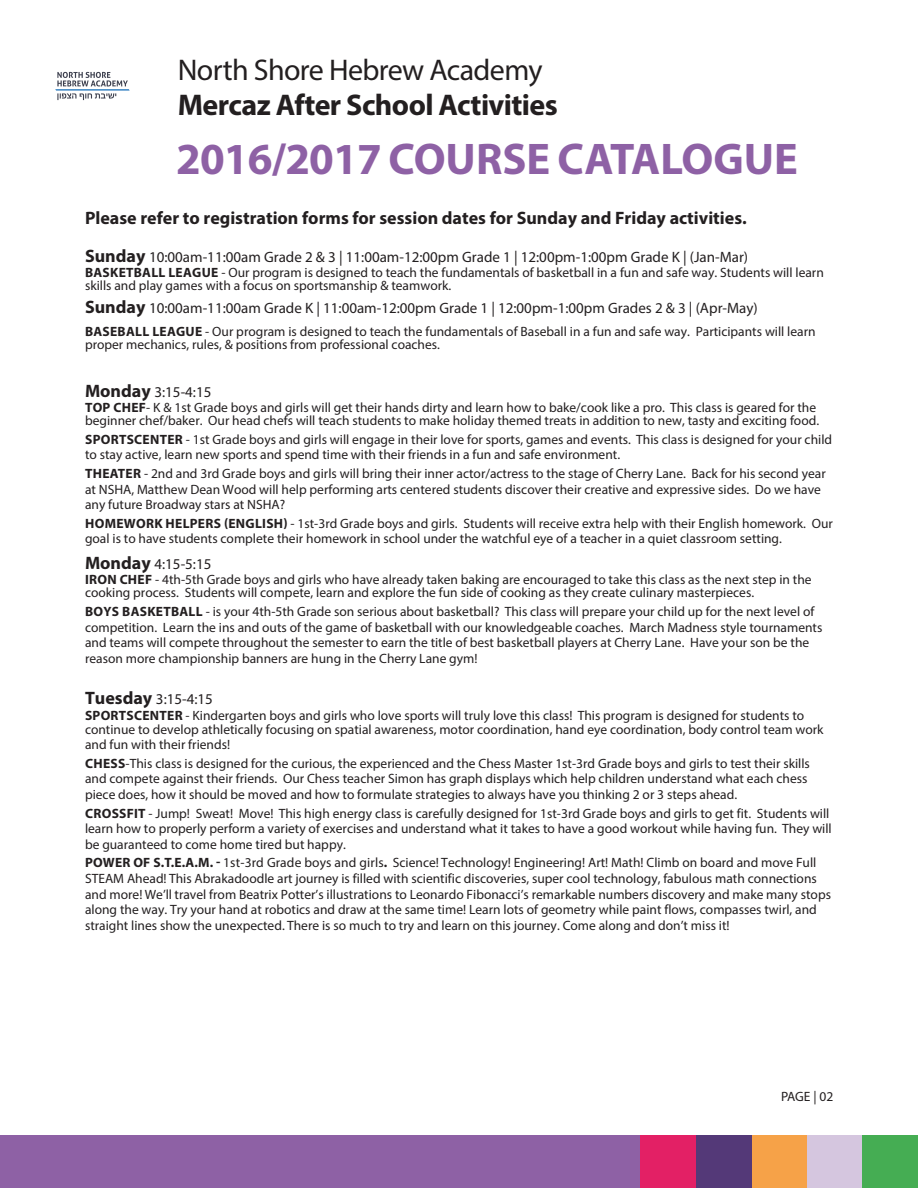
<style>
.page{position:relative;width:918px;height:1188px;background:#fff}
.page>*{position:absolute;margin:0;border:0;box-sizing:border-box;transform-origin:0 0}
.t1{font:700 44.55px "Myriad Pro";letter-spacing:-.02em;color:#8e61a5}
.t2{font:700 30px "Myriad Pro";letter-spacing:-.02em;color:#231f20}
.t3{font:30px "Myriad Pro";letter-spacing:-.02em;color:#231f20}
.t4{font:700 18px "Myriad Pro";color:#231f20}
.t5{font:15px "Myriad Pro";color:#231f20}
.t6{font:13.5px/15.6px "Myriad Pro";color:#231f20}
.s1{font-weight:700;font-size:18px}
.s2{font-weight:700}
</style>
<div class="page">
<div style="left:0;top:1135px;width:643px;height:53px;background:#8e61a5"></div>
<div style="left:640px;top:1135px;width:56px;height:53px;background:#e32065"></div>
<div style="left:696px;top:1135px;width:56px;height:53px;background:#543978"></div>
<div style="left:752px;top:1135px;width:56px;height:53px;background:#f6a248"></div>
<div style="left:807px;top:1135px;width:56px;height:53px;background:#d5c6df"></div>
<div style="left:863px;top:1135px;width:55px;height:53px;background:#45ad53"></div>
<img style="left:55px;top:71px;width:75px;height:30px">
<h2 class="t3" style="left:178px;top:51px;width:366px">North Shore Hebrew Academy</h2>
<h2 class="t2" style="left:178px;top:85px;width:382px">Mercaz After School Activities</h2>
<h1 class="t1" style="left:176px;top:129px;width:623px">2016/2017 COURSE CATALOGUE</h1>
<h3 class="t4" style="left:85px;top:206px;width:663px">Please refer to registration forms for session dates for Sunday and Friday activities.</h3>
<p class="t5" style="left:85px;top:248px;width:665px"><span class="s1">Sunday</span> 10:00am-11:00am Grade 2 &amp; 3 | 11:00am-12:00pm Grade 1 | 12:00pm-1:00pm Grade K | (Jan-Mar)</p>
<p class="t6" style="left:85px;top:265px;width:740px;line-height:13.6px"><span class="s2">BASKETBALL LEAGUE</span> - Our program is designed to teach the fundamentals of basketball in a fun and safe way. Students will learn skills and play games with a focus on sportsmanship &amp; teamwork.</p>
<p class="t5" style="left:85px;top:298px;width:674px"><span class="s1">Sunday</span> 10:00am-11:00am Grade K | 11:00am-12:00pm Grade 1 | 12:00pm-1:00pm Grades 2 &amp; 3 | (Apr-May)</p>
<p class="t6" style="left:85px;top:324px;width:732px;line-height:13.8px"><span class="s2">BASEBALL LEAGUE</span> - Our program is designed to teach the fundamentals of Baseball in a fun and safe way. Participants will learn proper mechanics, rules, &amp; positions from professional coaches.</p>
<p class="t5" style="left:85px;top:383px;width:128px"><span class="s1">Monday</span> 3:15-4:15</p>
<p class="t6" style="left:85px;top:400px;width:736px;line-height:13.6px"><span class="s2">TOP CHEF</span>- K &amp; 1st Grade boys and girls will get their hands dirty and learn how to bake/cook like a pro. This class is geared for the beginner chef/baker. Our head chefs will teach students to make holiday themed treats in addition to new, tasty and exciting food.</p>
<p class="t6" style="left:85px;top:432px;width:749px"><span class="s2">SPORTSCENTER</span> - 1st Grade boys and girls will engage in their love for sports, games and events. This class is designed for your child to stay active, learn new sports and spend time with their friends in a fun and safe environment.</p>
<p class="t6" style="left:85px;top:466px;width:742px"><span class="s2">THEATER</span> - 2nd and 3rd Grade boys and girls will bring their inner actor/actress to the stage of Cherry Lane. Back for his second year at NSHA, Matthew Dean Wood will help performing arts centered students discover their creative and expressive sides. Do we have any future Broadway stars at NSHA?</p>
<p class="t6" style="left:85px;top:516px;width:749px"><span class="s2">HOMEWORK HELPERS (ENGLISH)</span> - 1st-3rd Grade boys and girls. Students will receive extra help with their English homework. Our goal is to have students complete their homework in school under the watchful eye of a teacher in a quiet classroom setting.</p>
<p class="t5" style="left:85px;top:554px;width:128px"><span class="s1">Monday</span> 4:15-5:15</p>
<p class="t6" style="left:85px;top:572px;width:728px;line-height:13.6px"><span class="s2">IRON CHEF</span> - 4th-5th Grade boys and girls who have already taken baking are encouraged to take this class as the next step in the cooking process. Students will compete, learn and explore the fun side of cooking as they create culinary masterpieces.</p>
<p class="t6" style="left:85px;top:603px;width:739px"><span class="s2">BOYS BASKETBALL</span> - is your 4th-5th Grade son serious about basketball? This class will prepare your child up for the next level of competition. Learn the ins and outs of the game of basketball with our knowledgeable coaches. March Madness style tournaments and teams will compete throughout the semester to earn the title of best basketball players at Cherry Lane. Have your son be the reason more championship banners are hung in the Cherry Lane gym!</p>
<p class="t5" style="left:85px;top:690px;width:129px"><span class="s1">Tuesday</span> 3:15-4:15</p>
<p class="t6" style="left:85px;top:708px;width:740px;line-height:14.5px"><span class="s2">SPORTSCENTER</span> - Kindergarten boys and girls who love sports will truly love this class! This program is designed for students to continue to develop athletically focusing on spatial awareness, motor coordination, hand eye coordination, body control team work and fun with their friends!</p>
<p class="t6" style="left:85px;top:755px;width:726px"><span class="s2">CHESS</span>-This class is designed for the curious, the experienced and the Chess Master 1st-3rd Grade boys and girls to test their skills and compete against their friends. Our Chess teacher Simon has graph displays which help children understand what each chess piece does, how it should be moved and how to formulate strategies to always have you thinking 2 or 3 steps ahead.</p>
<p class="t6" style="left:85px;top:805px;width:748px"><span class="s2">CROSSFIT</span> - Jump! Sweat! Move! This high energy class is carefully designed for 1st-3rd Grade boys and girls to get fit. Students will learn how to properly perform a variety of exercises and understand what it takes to have a good workout while having fun. They will be guaranteed to come home tired but happy.</p>
<p class="t6" style="left:85px;top:855px;width:748px"><span class="s2">POWER OF S.T.E.A.M. -</span> 1st-3rd Grade boys and girls<span class="s2">.</span> Science! Technology! Engineering! Art! Math! Climb on board and move Full STEAM Ahead! This Abrakadoodle art journey is filled with scientific discoveries, super cool technology, fabulous math connections and more! We’ll travel from Beatrix Potter’s illustrations to Leonardo Fibonacci’s remarkable numbers discovery and make many stops along the way. Try your hand at robotics and draw at the same time! Learn lots of geometry while paint flows, compasses twirl, and straight lines show the unexpected. There is so much to try and learn on this journey. Come along and don’t miss it!</p>
<p class="t6" style="left:781px;top:1088px;width:54px">PAGE | 02</p>
</div>
